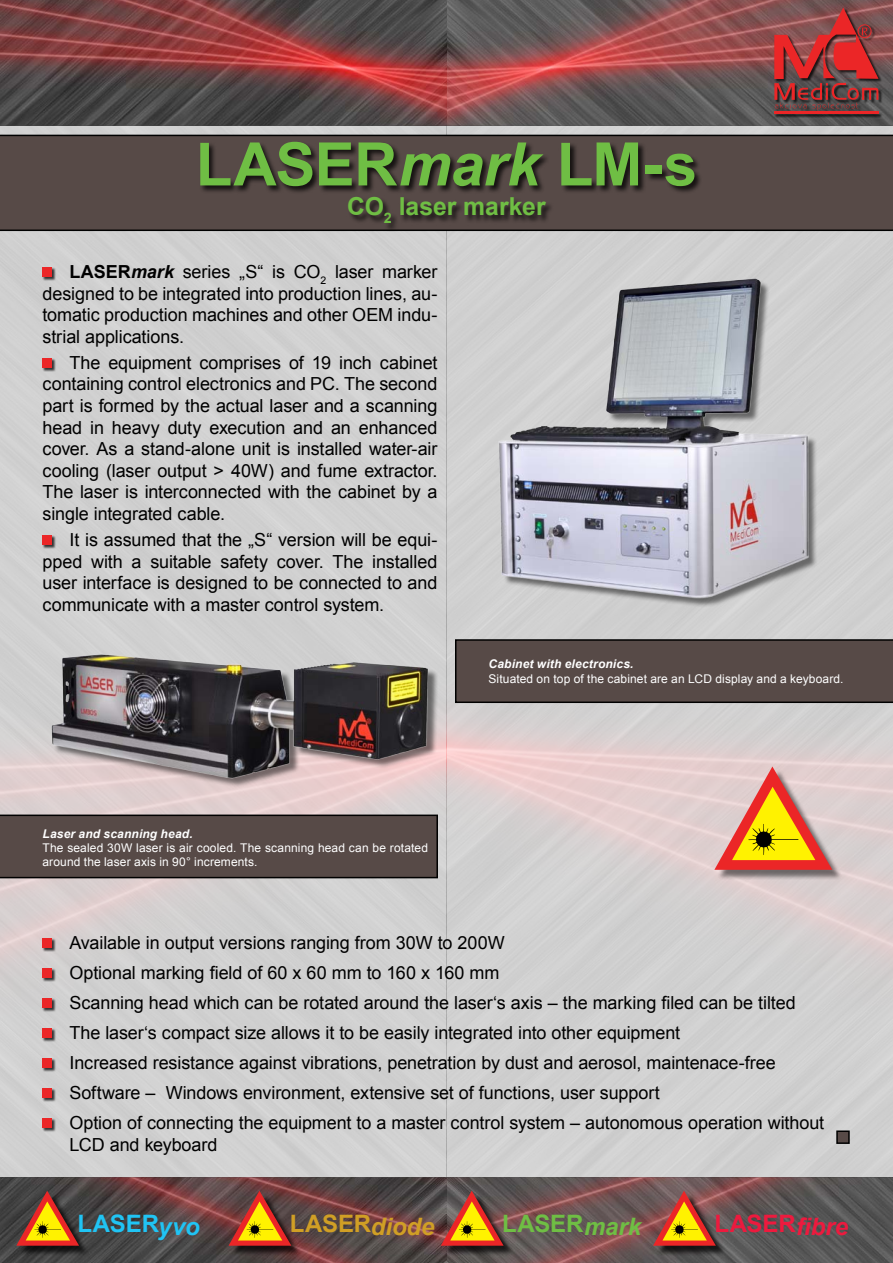
<style>
.page{position:relative;width:893px;height:1263px;background:#fff}
.page>*{position:absolute;margin:0;border:0;box-sizing:border-box;transform-origin:0 0}
.t1{font:700 60px "Arial";letter-spacing:-.01em;color:#6fbe44}
.t2{font:700 24.75px "Arial";color:#6fbe44}
.t3{font:700 24px "Arial";letter-spacing:-.005em;color:#d09f25}
.t4{font:700 24px "Arial";letter-spacing:-.005em;color:#ed1a3e}
.t5{font:700 24px "Arial";letter-spacing:-.005em;color:#6fbe44}
.t6{font:700 24px "Arial";letter-spacing:-.005em;color:#20c4f4}
.t7{font:18px/21.6px "Arial";letter-spacing:-.005em;color:#000;text-align:justify}
.t8{font:12px/14.4px "Arial";letter-spacing:.01em;color:#fff}
.t9{font:italic 700 12px "Arial";letter-spacing:.015em;color:#fff}
.s1{font-style:italic}
.s2{font-weight:700}
.s3{font-weight:700;font-style:italic}
</style>
<div class="page">
<img style="left:0;top:0;width:893px;height:1263px">
<div style="left:774px;top:8px;width:109px;height:110px;background:#000;opacity:.75"></div>
<hr style="left:774px;top:112px;width:104px;height:2px;background:#eb2627">
<svg style="left:774px;top:7px;width:104px;height:104px;background:#923f3f"></svg>
<div style="left:19px;top:1193px;width:70px;height:63px;background:#000;opacity:.75"></div>
<svg style="left:16px;top:1191px;width:63px;height:55px;background:#935f29"></svg>
<div style="left:231px;top:1193px;width:71px;height:63px;background:#000;opacity:.75"></div>
<svg style="left:229px;top:1191px;width:62px;height:55px;background:#a25f28"></svg>
<div style="left:443px;top:1193px;width:71px;height:63px;background:#000;opacity:.75"></div>
<svg style="left:441px;top:1191px;width:63px;height:55px;background:#a36832"></svg>
<div style="left:655px;top:1193px;width:71px;height:63px;background:#000;opacity:.75"></div>
<svg style="left:653px;top:1191px;width:63px;height:55px;background:#b06a34"></svg>
<div style="left:0;top:135px;width:893px;height:96px;background:#574a47"></div>
<div style="left:837px;top:1131px;width:12px;height:12px;background:#574a47"></div>
<div style="left:836px;top:1130px;width:14px;height:14px;border:2px solid #000"></div>
<div style="left:43px;top:267px;width:14px;height:14px;background:#000;opacity:.75"></div>
<div style="left:43px;top:267px;width:9px;height:10px;background:#eb2627"></div>
<div style="left:43px;top:358px;width:14px;height:14px;background:#000;opacity:.75"></div>
<div style="left:43px;top:358px;width:9px;height:10px;background:#eb2627"></div>
<div style="left:43px;top:535px;width:14px;height:14px;background:#000;opacity:.75"></div>
<div style="left:43px;top:535px;width:9px;height:10px;background:#eb2627"></div>
<div style="left:43px;top:938px;width:14px;height:14px;background:#000;opacity:.75"></div>
<div style="left:43px;top:938px;width:9px;height:9px;background:#eb2627"></div>
<div style="left:43px;top:968px;width:14px;height:14px;background:#000;opacity:.75"></div>
<div style="left:43px;top:968px;width:9px;height:10px;background:#eb2627"></div>
<div style="left:43px;top:998px;width:14px;height:14px;background:#000;opacity:.75"></div>
<div style="left:43px;top:998px;width:9px;height:10px;background:#eb2627"></div>
<div style="left:43px;top:1028px;width:14px;height:14px;background:#000;opacity:.75"></div>
<div style="left:43px;top:1028px;width:9px;height:10px;background:#eb2627"></div>
<div style="left:43px;top:1058px;width:14px;height:14px;background:#000;opacity:.75"></div>
<div style="left:43px;top:1058px;width:9px;height:10px;background:#eb2627"></div>
<div style="left:43px;top:1088px;width:14px;height:14px;background:#000;opacity:.75"></div>
<div style="left:43px;top:1088px;width:9px;height:10px;background:#eb2627"></div>
<div style="left:43px;top:1118px;width:14px;height:14px;background:#000;opacity:.75"></div>
<div style="left:43px;top:1118px;width:9px;height:10px;background:#eb2627"></div>
<div style="left:0;top:814px;width:438px;height:64px;background:#574a47"></div>
<img style="left:43px;top:644px;width:395px;height:143px">
<div style="left:716px;top:768px;width:127px;height:112px;background:#000;opacity:.5"></div>
<svg style="left:714px;top:766px;width:118px;height:104px;background:#e2a66f"></svg>
<div style="left:200px;top:142px;width:503px;height:90px;background:#000;opacity:.75"></div>
<div style="left:455px;top:639px;width:438px;height:64px;background:#574a47"></div>
<img style="left:490px;top:272px;width:326px;height:332px">
<h1 class="t1" style="left:196px;top:124px;width:503px">LASER<span class="s1">mark</span> LM-s</h1>
<h2 class="t2" style="left:347px;top:190px;width:200px">CO<sub>2</sub> laser marker</h2>
<p class="t7" style="left:43px;top:261px;width:396px;text-indent:27px"><span class="s2">LASER</span><span class="s3">mark</span> series „S“ is CO<sub>2</sub> laser marker designed to be integrated into production lines, au&shy;tomatic production machines and other OEM indu&shy;strial applications.</p>
<p class="t7" style="left:43px;top:352px;width:396px;text-indent:27px">The equipment comprises of 19 inch cabinet containing control electronics and PC. The second part is formed by the actual laser and a scanning head in heavy duty execution and an enhanced cover. As a stand-alone unit is installed water-air cooling (laser output &gt; 40W) and fume extractor.<br>The laser is interconnected with the cabinet by a single integrated cable.</p>
<p class="t7" style="left:43px;top:529px;width:396px;text-indent:27px">It is assumed that the „S“ version will be equi&shy;pped with a suitable safety cover. The installed user interface is designed to be connected to and communicate with a master control system.</p>
<p class="t9" style="left:488px;top:656px;width:147px">Cabinet with electronics.</p>
<p class="t8" style="left:488px;top:671px;width:357px">Situated on top of the cabinet are an LCD display and a keyboard.</p>
<p class="t9" style="left:43px;top:825px;width:152px">Laser and scanning head.</p>
<p class="t8" style="left:43px;top:841px;width:387px">The sealed 30W laser is air cooled. The scanning head can be rotated around the laser axis in 90° increments.</p>
<p class="t7" style="left:70px;top:927px;width:756px;line-height:30.2px;text-align:left">Available in output versions ranging from 30W to 200W<br>Optional marking field of 60 x 60 mm to 160 x 160 mm<br>Scanning head which can be rotated around the laser‘s axis – the marking filed can be tilted The laser‘s compact size allows it to be easily integrated into other equipment<br>Increased resistance against vibrations, penetration by dust and aerosol, maintenace-free Software – Windows environment, extensive set of functions, user support<br>Option of connecting the equipment to a master control system – autonomous operation without</p>
<p class="t7" style="left:70px;top:1134px;width:149px">LCD and keyboard</p>
<h3 class="t6" style="left:78px;top:1207px;width:124px">LASER<span class="s1">yvo</span></h3>
<h3 class="t3" style="left:290px;top:1207px;width:146px">LASER<span class="s1">diode</span></h3>
<h3 class="t5" style="left:502px;top:1207px;width:141px">LASER<span class="s1">mark</span></h3>
<h3 class="t4" style="left:714px;top:1207px;width:135px">LASER<span class="s1">fibre</span></h3>
</div>
